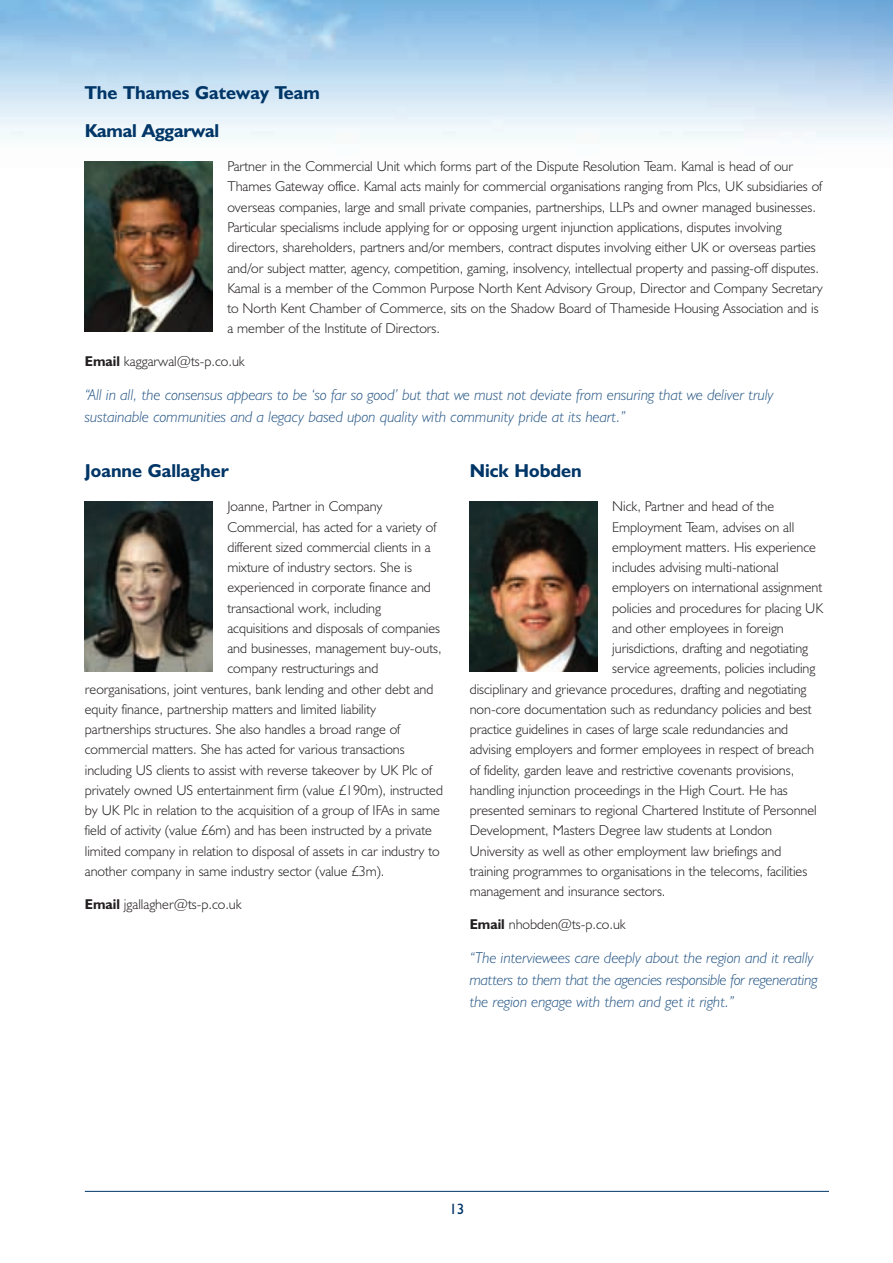
<style>
.page{position:relative;width:893px;height:1263px;background:#fff}
.page>*{position:absolute;margin:0;border:0;box-sizing:border-box;transform-origin:0 0}
.t1{font:700 18.75px "Humanist 521 BT";color:#003667}
.t2{font:italic 300 15.75px/21.8px "Humanist 521 BT";color:#265685}
.t3{font:15px "Humanist 521 BT";color:#003667}
.t4{font:300 14.25px/20.2px "Humanist 521 BT";color:#231f20}
.s1{font-weight:700}
</style>
<div class="page">
<hr style="left:85px;top:1191px;width:744px;height:1px;background:#003667">
<img style="left:0;top:0;width:893px;height:168px">
<img style="left:85px;top:161px;width:127px;height:171px">
<img style="left:470px;top:502px;width:127px;height:170px">
<img style="left:85px;top:502px;width:127px;height:170px">
<h1 class="t1" style="left:85px;top:86px;width:237px">The Thames Gateway Team</h1>
<h1 class="t1" style="left:85px;top:124px;width:136px">Kamal Aggarwal</h1>
<p class="t4" style="left:227px;top:158px;width:597px">Partner in the Commercial Unit which forms part of the Dispute Resolution Team. Kamal is head of our Thames Gateway office. Kamal acts mainly for commercial organisations ranging from Plcs, UK subsidiaries of overseas companies, large and small private companies, partnerships, LLPs and owner managed businesses.<br>Particular specialisms include applying for or opposing urgent injunction applications, disputes involving directors, shareholders, partners and/or members, contract disputes involving either UK or overseas parties and/or subject matter, agency, competition, gaming, insolvency, intellectual property and passing-off disputes.<br>Kamal is a member of the Common Purpose North Kent Advisory Group, Director and Company Secretary to North Kent Chamber of Commerce, sits on the Shadow Board of Thameside Housing Association and is a member of the Institute of Directors.</p>
<p class="t4" style="left:85px;top:353px;width:161px"><span class="s1">Email</span> kaggarwal@ts-p.co.uk</p>
<p class="t2" style="left:85px;top:386px;width:690px">“All in all, the consensus appears to be ‘so far so good’ but that we must not deviate from ensuring that we deliver truly sustainable communities and a legacy based upon quality with community pride at its heart.”</p>
<h1 class="t1" style="left:85px;top:464px;width:146px">Joanne Gallagher</h1>
<p class="t4" style="left:227px;top:498px;width:157px">Joanne, Partner in Company</p>
<p class="t4" style="left:227px;top:518px;width:210px">Commercial, has acted for a variety of</p>
<p class="t4" style="left:227px;top:539px;width:205px">different sized commercial clients in a</p>
<p class="t4" style="left:227px;top:559px;width:186px">mixture of industry sectors. She is</p>
<p class="t4" style="left:227px;top:579px;width:205px">experienced in corporate finance and</p>
<p class="t4" style="left:227px;top:599px;width:155px">transactional work, including</p>
<p class="t4" style="left:227px;top:620px;width:214px">acquisitions and disposals of companies</p>
<p class="t4" style="left:227px;top:640px;width:216px">and businesses, management buy-outs,</p>
<p class="t4" style="left:227px;top:660px;width:152px">company restructurings and</p>
<p class="t4" style="left:85px;top:680px;width:350px">reorganisations, joint ventures, bank lending and other debt and</p>
<p class="t4" style="left:85px;top:701px;width:293px">equity finance, partnership matters and limited liability</p>
<p class="t4" style="left:85px;top:721px;width:317px">partnerships structures. She also handles a broad range of</p>
<p class="t4" style="left:85px;top:741px;width:321px">commercial matters. She has acted for various transactions</p>
<p class="t4" style="left:85px;top:761px;width:349px">including US clients to assist with reverse takeover by UK Plc of</p>
<p class="t4" style="left:85px;top:782px;width:360px">privately owned US entertainment firm (value £190m), instructed</p>
<p class="t4" style="left:85px;top:802px;width:357px">by UK Plc in relation to the acquisition of a group of IFAs in same</p>
<p class="t4" style="left:85px;top:822px;width:349px">field of activity (value £6m) and has been instructed by a private</p>
<p class="t4" style="left:85px;top:842px;width:356px">limited company in relation to disposal of assets in car industry to</p>
<p class="t4" style="left:85px;top:863px;width:301px">another company in same industry sector (value £3m).</p>
<p class="t4" style="left:85px;top:896px;width:158px"><span class="s1">Email</span> jgallagher@ts-p.co.uk</p>
<h1 class="t1" style="left:470px;top:464px;width:114px">Nick Hobden</h1>
<p class="t4" style="left:612px;top:498px;width:163px">Nick, Partner and head of the</p>
<p class="t4" style="left:612px;top:518px;width:183px">Employment Team, advises on all</p>
<p class="t4" style="left:612px;top:539px;width:205px">employment matters. His experience</p>
<p class="t4" style="left:612px;top:559px;width:168px">includes advising multi-national</p>
<p class="t4" style="left:612px;top:579px;width:211px">employers on international assignment</p>
<p class="t4" style="left:612px;top:599px;width:212px">policies and procedures for placing UK</p>
<p class="t4" style="left:612px;top:620px;width:173px">and other employees in foreign</p>
<p class="t4" style="left:612px;top:640px;width:198px">jurisdictions, drafting and negotiating</p>
<p class="t4" style="left:612px;top:660px;width:205px">service agreements, policies including</p>
<p class="t4" style="left:470px;top:680px;width:338px">disciplinary and grievance procedures, drafting and negotiating</p>
<p class="t4" style="left:470px;top:701px;width:343px">non-core documentation such as redundancy policies and best</p>
<p class="t4" style="left:470px;top:721px;width:320px">practice guidelines in cases of large scale redundancies and</p>
<p class="t4" style="left:470px;top:741px;width:346px">advising employers and former employees in respect of breach</p>
<p class="t4" style="left:470px;top:761px;width:326px">of fidelity, garden leave and restrictive covenants provisions,</p>
<p class="t4" style="left:470px;top:782px;width:320px">handling injunction proceedings in the High Court. He has</p>
<p class="t4" style="left:470px;top:802px;width:349px">presented seminars to regional Chartered Institute of Personnel</p>
<p class="t4" style="left:470px;top:822px;width:304px">Development, Masters Degree law students at London</p>
<p class="t4" style="left:470px;top:842px;width:313px">University as well as other employment law briefings and</p>
<p class="t4" style="left:470px;top:863px;width:339px">training programmes to organisations in the telecoms, facilities</p>
<p class="t4" style="left:470px;top:883px;width:197px">management and insurance sectors.</p>
<p class="t4" style="left:470px;top:916px;width:158px"><span class="s1">Email</span> nhobden@ts-p.co.uk</p>
<p class="t2" style="left:470px;top:949px;width:350px">“The interviewees care deeply about the region and it really matters to them that the agencies responsible for regenerating the region engage with them and get it right.”</p>
<p class="t3" style="left:449px;top:1204px;width:17px">13</p>
</div>
